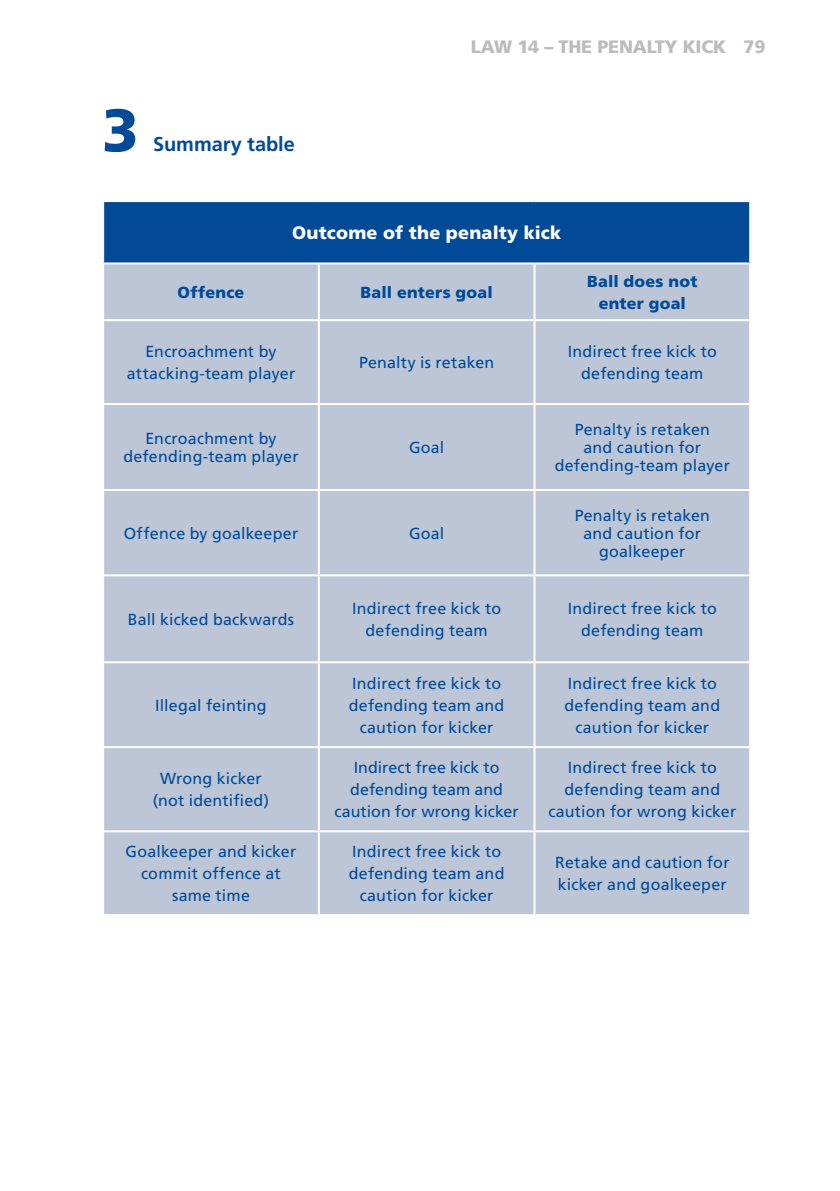
<style>
.page{position:relative;width:840px;height:1191px;background:#fff}
.page>*{position:absolute;margin:0;border:0;box-sizing:border-box;transform-origin:0 0}
.t1{font:900 60px "Frutiger LT Com";color:#004a98}
.t2{font:700 20px "Frutiger LT Pro";letter-spacing:-.005em;color:#004a98}
.t3{font:900 18px "Frutiger LT Pro";letter-spacing:.01em;color:#fff}
.t4{font:900 18px "Frutiger LT Pro";letter-spacing:-.01em;color:#bcbcbc}
.t5{font:16px/22px "Frutiger LT Pro";letter-spacing:.01em;color:#004a98;text-align:center}
.t6{font:900 16px/22px "Frutiger LT Pro";letter-spacing:.015em;color:#004a98;text-align:center}
</style>
<div class="page">
<div style="left:103px;top:201px;width:646px;height:62px;background:#004a98"></div>
<div style="left:104px;top:264px;width:644px;height:650px;background:#bcc6d7"></div>
<hr style="left:102px;top:200px;width:216px;height:2px;background:#fff">
<hr style="left:102px;top:202px;width:2px;height:60px;background:#fff">
<hr style="left:318px;top:200px;width:216px;height:2px;background:#fff">
<hr style="left:534px;top:200px;width:216px;height:2px;background:#fff">
<hr style="left:748px;top:202px;width:2px;height:60px;background:#fff">
<hr style="left:102px;top:262px;width:216px;height:2px;background:#fff">
<hr style="left:318px;top:262px;width:216px;height:2px;background:#fff">
<hr style="left:317px;top:264px;width:2px;height:55px;background:#fff">
<hr style="left:534px;top:262px;width:216px;height:2px;background:#fff">
<hr style="left:533px;top:264px;width:2px;height:55px;background:#fff">
<hr style="left:102px;top:319px;width:216px;height:2px;background:#fff">
<hr style="left:318px;top:319px;width:216px;height:2px;background:#fff">
<hr style="left:317px;top:321px;width:2px;height:82px;background:#fff">
<hr style="left:534px;top:319px;width:216px;height:2px;background:#fff">
<hr style="left:533px;top:321px;width:2px;height:82px;background:#fff">
<hr style="left:102px;top:403px;width:216px;height:2px;background:#fff">
<hr style="left:318px;top:403px;width:216px;height:2px;background:#fff">
<hr style="left:317px;top:405px;width:2px;height:84px;background:#fff">
<hr style="left:534px;top:403px;width:216px;height:2px;background:#fff">
<hr style="left:533px;top:405px;width:2px;height:84px;background:#fff">
<hr style="left:102px;top:489px;width:216px;height:2px;background:#fff">
<hr style="left:318px;top:489px;width:216px;height:2px;background:#fff">
<hr style="left:317px;top:491px;width:2px;height:83px;background:#fff">
<hr style="left:534px;top:489px;width:216px;height:2px;background:#fff">
<hr style="left:533px;top:491px;width:2px;height:83px;background:#fff">
<hr style="left:102px;top:574px;width:216px;height:2px;background:#fff">
<hr style="left:318px;top:574px;width:216px;height:2px;background:#fff">
<hr style="left:317px;top:576px;width:2px;height:85px;background:#fff">
<hr style="left:534px;top:574px;width:216px;height:2px;background:#fff">
<hr style="left:533px;top:576px;width:2px;height:85px;background:#fff">
<hr style="left:102px;top:661px;width:216px;height:2px;background:#fff">
<hr style="left:318px;top:661px;width:216px;height:2px;background:#fff">
<hr style="left:317px;top:663px;width:2px;height:83px;background:#fff">
<hr style="left:534px;top:661px;width:216px;height:2px;background:#fff">
<hr style="left:533px;top:663px;width:2px;height:83px;background:#fff">
<hr style="left:102px;top:746px;width:216px;height:2px;background:#fff">
<hr style="left:318px;top:746px;width:216px;height:2px;background:#fff">
<hr style="left:317px;top:748px;width:2px;height:82px;background:#fff">
<hr style="left:534px;top:746px;width:216px;height:2px;background:#fff">
<hr style="left:533px;top:748px;width:2px;height:82px;background:#fff">
<hr style="left:102px;top:830px;width:216px;height:2px;background:#fff">
<hr style="left:318px;top:830px;width:216px;height:2px;background:#fff">
<hr style="left:317px;top:832px;width:2px;height:82px;background:#fff">
<hr style="left:534px;top:830px;width:216px;height:2px;background:#fff">
<hr style="left:533px;top:832px;width:2px;height:82px;background:#fff">
<h1 class="t1" style="left:102px;top:94px;width:38px">3</h1>
<p class="t2" style="left:153px;top:132px;width:143px">Summary table</p>
<p class="t4" style="left:470px;top:36px;width:296px">LAW 14 – THE PENALTY KICK 79</p>
<p class="t3" style="left:292px;top:222px;width:270px">Outcome of the penalty kick</p>
<p class="t6" style="left:177px;top:281px;width:68px">Offence</p>
<p class="t6" style="left:360px;top:281px;width:133px">Ball enters goal</p>
<p class="t6" style="left:587px;top:270px;width:112px">Ball does not enter goal</p>
<p class="t5" style="left:127px;top:341px;width:170px">Encroachment by attacking-team player</p>
<p class="t5" style="left:359px;top:352px;width:137px">Penalty is retaken</p>
<p class="t5" style="left:567px;top:341px;width:150px">Indirect free kick to defending team</p>
<p class="t5" style="left:123px;top:429px;width:176px;line-height:18px">Encroachment by defending-team player</p>
<p class="t5" style="left:409px;top:436px;width:37px">Goal</p>
<p class="t5" style="left:124px;top:522px;width:176px">Offence by goalkeeper</p>
<p class="t5" style="left:409px;top:522px;width:37px">Goal</p>
<p class="t5" style="left:554px;top:420px;width:176px;line-height:18px">Penalty is retaken<br>and caution for defending-team player</p>
<p class="t5" style="left:574px;top:506px;width:137px;line-height:18px">Penalty is retaken and caution for goalkeeper</p>
<p class="t5" style="left:128px;top:608px;width:168px">Ball kicked backwards</p>
<p class="t5" style="left:352px;top:597px;width:150px">Indirect free kick to defending team</p>
<p class="t5" style="left:567px;top:597px;width:150px">Indirect free kick to defending team</p>
<p class="t5" style="left:155px;top:694px;width:113px">Illegal feinting</p>
<p class="t5" style="left:348px;top:672px;width:157px">Indirect free kick to defending team and caution for kicker</p>
<p class="t5" style="left:564px;top:672px;width:157px">Indirect free kick to defending team and caution for kicker</p>
<p class="t5" style="left:153px;top:768px;width:117px">Wrong kicker (not identified)</p>
<p class="t5" style="left:334px;top:756px;width:186px">Indirect free kick to defending team and caution for wrong kicker</p>
<p class="t5" style="left:548px;top:756px;width:189px">Indirect free kick to defending team and caution for wrong kicker</p>
<p class="t5" style="left:126px;top:840px;width:172px">Goalkeeper and kicker commit offence at same time</p>
<p class="t5" style="left:349px;top:840px;width:157px">Indirect free kick to defending team and caution for kicker</p>
<p class="t5" style="left:555px;top:851px;width:176px;text-align:left">Retake and caution for kicker and goalkeeper</p>
</div>
